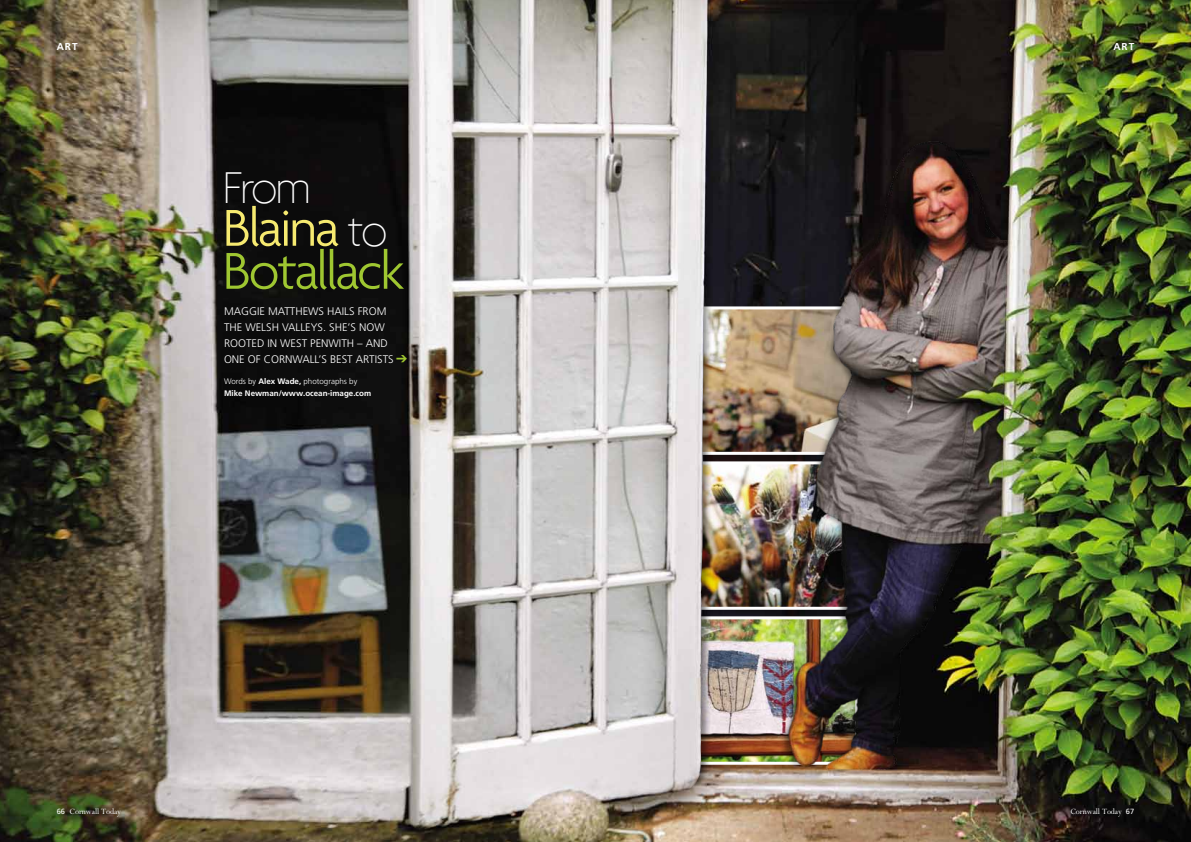
<style>
.page{position:relative;width:1191px;height:842px;background:#fff}
.page>*{position:absolute;margin:0;border:0;box-sizing:border-box;transform-origin:0 0}
.t1{font:300 56px/43px "Agenda";letter-spacing:-.04em;color:#9fc731}
.t2{font:100 48px "Agenda";color:#fff}
.t3{font:300 11px/16px "Frutiger LT Pro";color:#fff}
.t4{font:700 10px "Frutiger LT Pro";letter-spacing:.185em;color:#fff}
.t5{font:9px "Perpetua Std";letter-spacing:-.015em;color:#fff}
.t6{font:700 8px/12px "Frutiger LT Pro";color:#fff}
.s1{color:#f6ea70}
.s2{font-weight:100;font-size:48px;color:#fff}
.s3{font-weight:300}
.s4{font-family:"Frutiger LT Pro";font-size:7.5px}
</style>
<div class="page">
<img style="left:0;top:0;width:1191px;height:842px">
<img style="left:712px;top:620px;width:55px;height:141px">
<img style="left:712px;top:465px;width:55px;height:141px">
<img style="left:712px;top:310px;width:55px;height:141px">
<div style="left:559px;top:227px;width:153px;height:565px;background:#000;opacity:.46"></div>
<img style="left:406px;top:0;width:296px;height:827px">
<img style="left:767px;top:123px;width:317px;height:662px">
<svg style="left:397px;top:355px;width:10px;height:7px"></svg>
<p class="t4" style="left:57px;top:41px;width:22px">art</p>
<h2 class="t2" style="left:223px;top:160px;width:90px">From</h2>
<h1 class="t1" style="left:223px;top:205px;width:183px"><span class="s1">Blaina</span> <span class="s2">to<br></span>Botallack</h1>
<p class="t3" style="left:224px;top:303px;width:171px">MAGGIE MATTHEWS HAILS FROM<br>THE WELSH VALLEYS. SHE’S NOW<br>ROOTED IN WEST PENWITH – AND<br>ONE OF CORNWALL’S BEST ARTISTS</p>
<p class="t6" style="left:224px;top:375px;width:149px"><span class="s3">WORDS BY</span> Alex Wade, <span class="s3">PHOTOGRAPHS BY<br></span>Mike Newman/www.ocean-image.com</p>
<p class="t5" style="left:57px;top:806px;width:66px"><span class="s4">66</span> Cornwall Today</p>
<p class="t4" style="left:1113px;top:41px;width:22px">art</p>
<p class="t5" style="left:1070px;top:806px;width:65px">Cornwall Today <span class="s4">67</span></p>
</div>
